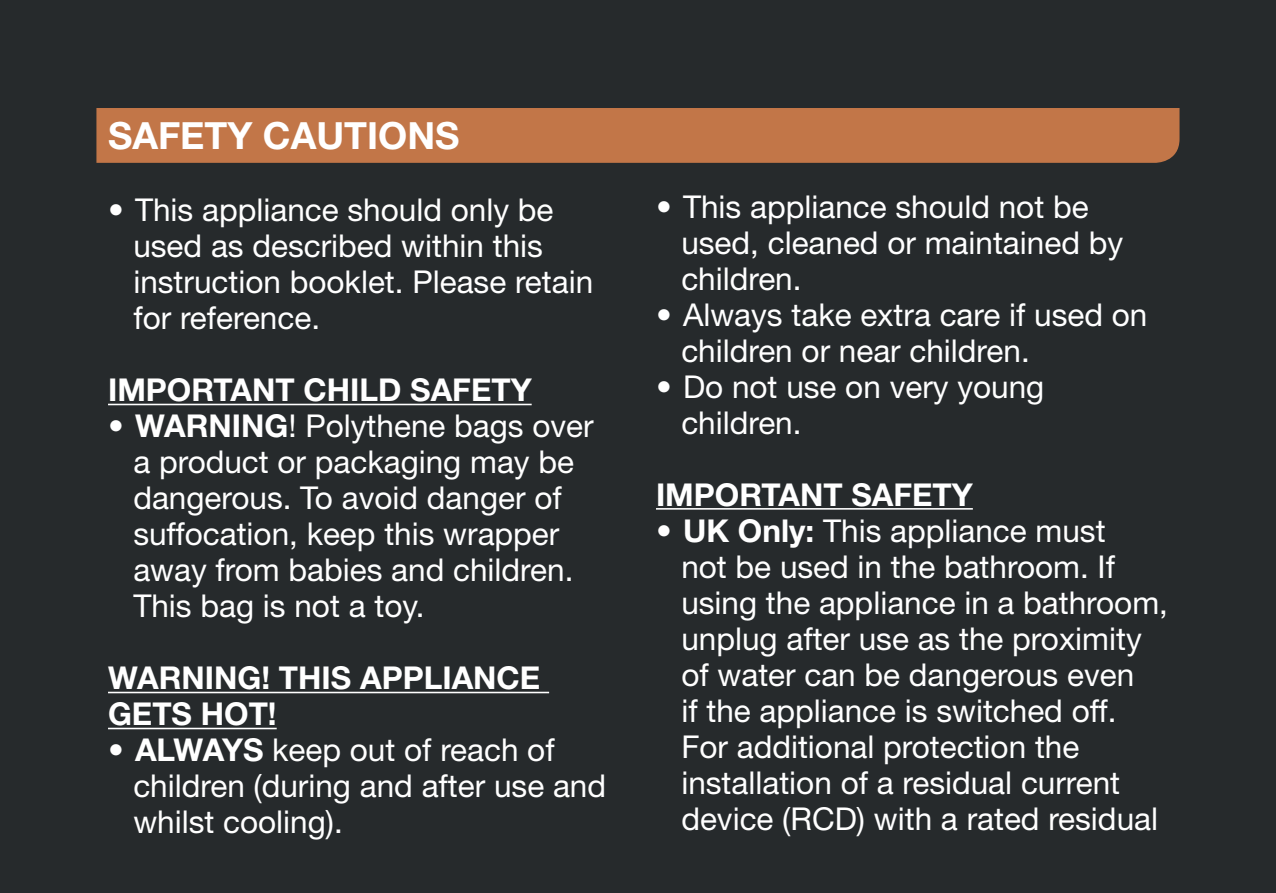
<style>
.page{position:relative;width:1276px;height:893px;background:#262a2c}
.page>*{position:absolute;margin:0;border:0;box-sizing:border-box;transform-origin:0 0}
.t1{font:700 37.5px "Helvetica Neue LT Std";color:#fff}
.t2{font:31.5px/36px "Helvetica Neue LT Std";color:#fff}
.t3{font:700 31.5px/36px "Helvetica Neue LT Std";color:#fff}
.s1{font-weight:700}
</style>
<div class="page">
<div style="left:96px;top:108px;width:1083px;height:55px;background:#c27648"></div>
<hr style="left:108px;top:404px;width:424px;height:1px;background:#fff">
<hr style="left:108px;top:692px;width:441px;height:1px;background:#fff">
<hr style="left:108px;top:728px;width:169px;height:1px;background:#fff">
<hr style="left:656px;top:508px;width:317px;height:2px;background:#fff">
<p class="t1" style="left:108px;top:113px;width:353px">SAFETY CAUTIONS</p>
<p class="t2" style="left:133px;top:192px;width:461px;text-indent:-25px">• This appliance should only be used as described within this instruction booklet. Please retain for reference.</p>
<p class="t3" style="left:108px;top:371px;width:425px">IMPORTANT CHILD SAFETY</p>
<p class="t2" style="left:133px;top:408px;width:462px;text-indent:-25px">• <span class="s1">WARNING</span>! Polythene bags over a product or packaging may be dangerous. To avoid danger of suffocation, keep this wrapper away from babies and children.<br>This bag is not a toy.</p>
<p class="t3" style="left:108px;top:659px;width:434px">WARNING! THIS APPLIANCE<br>GETS HOT!</p>
<p class="t2" style="left:133px;top:732px;width:474px;text-indent:-25px">• <span class="s1">ALWAYS</span> keep out of reach of children (during and after use and whilst cooling).</p>
<p class="t2" style="left:681px;top:188px;width:443px;text-indent:-25px">• This appliance should not be used, cleaned or maintained by children.</p>
<p class="t2" style="left:681px;top:296px;width:468px;text-indent:-25px">• Always take extra care if used on children or near children.</p>
<p class="t2" style="left:681px;top:368px;width:364px;text-indent:-25px">• Do not use on very young children.</p>
<p class="t3" style="left:656px;top:476px;width:318px">IMPORTANT SAFETY</p>
<p class="t2" style="left:681px;top:512px;width:488px;text-indent:-25px">• <span class="s1">UK Only:</span> This appliance must<br>not be used in the bathroom. If using the appliance in a bathroom, unplug after use as the proximity of water can be dangerous even<br>if the appliance is switched off.<br>For additional protection the installation of a residual current device (RCD) with a rated residual</p>
</div>
